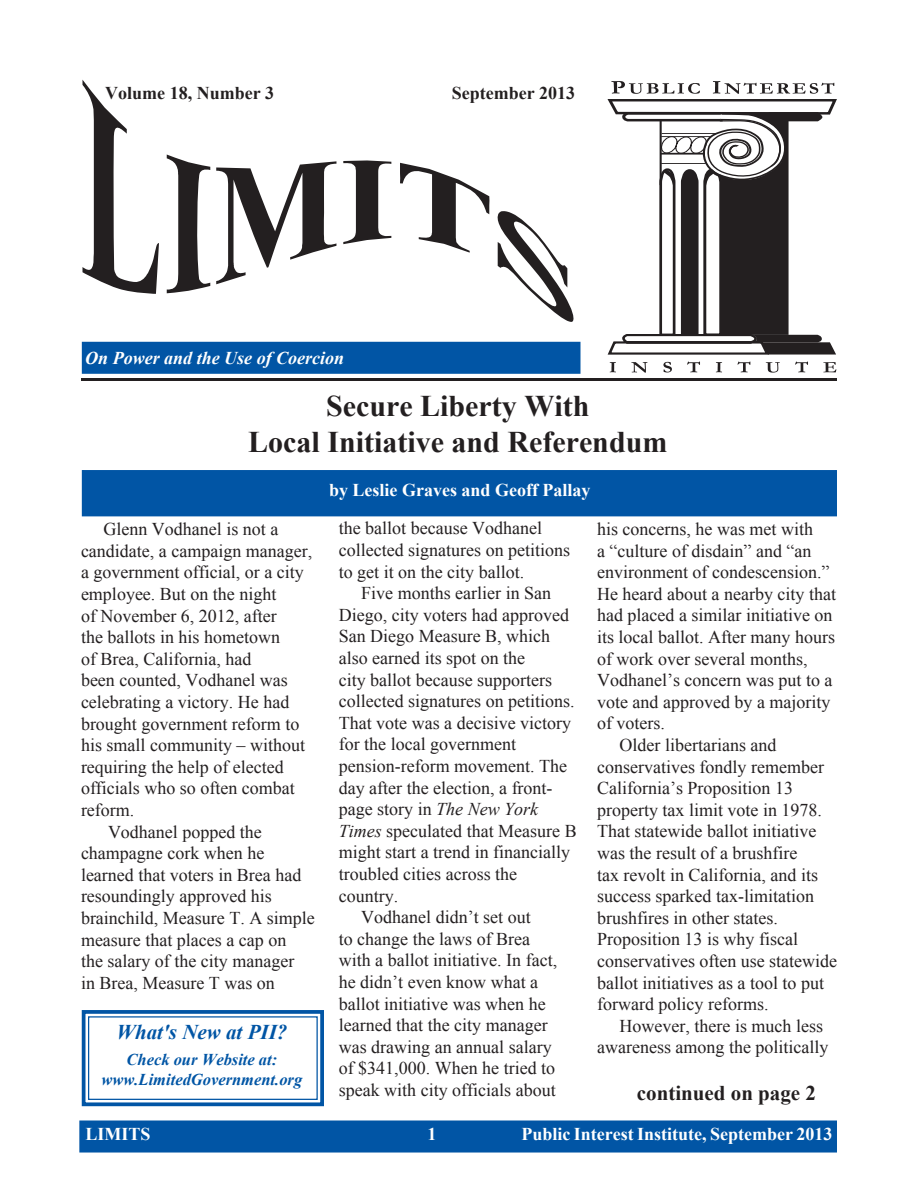
<style>
.page{position:relative;width:918px;height:1188px;background:#fff}
.page>*{position:absolute;margin:0;border:0;box-sizing:border-box;transform-origin:0 0}
.t1{font:700 30px "Times New Roman";color:#231f20}
.t2{font:700 21px "Times New Roman";color:#231f20}
.t3{font:italic 700 21px "Times New Roman";color:#0155a5}
.t4{font:18px/21.6px "Times New Roman";color:#231f20}
.t5{font:700 18px "Times New Roman";color:#fff}
.t6{font:700 18px "Times New Roman";color:#231f20}
.t7{font:italic 700 18px "Times New Roman";color:#fff}
.t8{font:italic 700 16.5px "Times New Roman";color:#0155a5}
.s1{font-style:italic}
</style>
<div class="page">
<div style="left:80px;top:1121px;width:756px;height:31px;background:#0155a5"></div>
<div style="left:79px;top:1120px;width:758px;height:33px;border:2px solid #0155a5"></div>
<div style="left:83px;top:343px;width:497px;height:30px;background:#0155a5"></div>
<div style="left:82px;top:342px;width:498px;height:32px;border:2px solid #0155a5"></div>
<div style="left:83px;top:471px;width:753px;height:45px;background:#0155a5"></div>
<div style="left:82px;top:470px;width:755px;height:46px;border:2px solid #0155a5"></div>
<hr style="left:81px;top:378px;width:756px;height:3px;background:#231f20">
<svg style="left:81px;top:1010px;width:243px;height:97px"></svg>
<div style="left:88px;top:1016px;width:230px;height:84px;border:1px solid #0155a5"></div>
<svg style="left:610px;top:362px;width:6px;height:10px"></svg>
<svg style="left:631px;top:362px;width:16px;height:11px"></svg>
<svg style="left:663px;top:362px;width:9px;height:10px"></svg>
<svg style="left:687px;top:362px;width:13px;height:10px"></svg>
<svg style="left:716px;top:362px;width:6px;height:10px"></svg>
<svg style="left:737px;top:362px;width:13px;height:10px"></svg>
<svg style="left:766px;top:362px;width:14px;height:11px"></svg>
<svg style="left:795px;top:362px;width:13px;height:10px"></svg>
<svg style="left:823px;top:362px;width:13px;height:10px"></svg>
<svg style="left:607px;top:81px;width:230px;height:274px"></svg>
<svg style="left:82px;top:80px;width:77px;height:214px"></svg>
<svg style="left:167px;top:155px;width:43px;height:138px"></svg>
<svg style="left:216px;top:161px;width:120px;height:123px"></svg>
<svg style="left:343px;top:160px;width:48px;height:84px"></svg>
<svg style="left:400px;top:163px;width:174px;height:159px"></svg>
<p class="t6" style="left:105px;top:81px;width:170px">Volume 1 8, Number 3</p>
<p class="t6" style="left:452px;top:81px;width:125px">September 2013</p>
<p class="t7" style="left:85px;top:346px;width:261px">On Power and the Use of Coercion</p>
<p class="t1" style="left:326px;top:386px;width:265px">Secure Liberty With</p>
<p class="t1" style="left:248px;top:422px;width:421px">Local Initiative and Referendum</p>
<p class="t4" style="left:81px;top:518px;width:233px;text-indent:22px">Glenn Vodhanel is not a candidate, a campaign manager, a government official, or a city employee. But on the night<br>of November 6, 2012, after<br>the ballots in his hometown<br>of Brea, California, had<br>been counted, Vodhanel was celebrating a victory. He had brought government reform to his small community – without requiring the help of elected officials who so often combat reform.</p>
<p class="t4" style="left:81px;top:821px;width:235px;text-indent:27px">Vodhanel popped the champagne cork when he learned that voters in Brea had resoundingly approved his brainchild, Measure T. A simple measure that places a cap on<br>the salary of the city manager<br>in Brea, Measure T was on</p>
<p class="t3" style="left:116px;top:1017px;width:172px">What's New at PII?</p>
<p class="t8" style="left:127px;top:1048px;width:152px">Check our Website at:</p>
<p class="t8" style="left:102px;top:1068px;width:202px">www.LimitedGovernment.org</p>
<p class="t5" style="left:329px;top:477px;width:263px">by Leslie Graves and Geoff Pallay</p>
<p class="t4" style="left:339px;top:517px;width:233px">the ballot because Vodhanel collected signatures on petitions to get it on the city ballot.</p>
<p class="t4" style="left:339px;top:582px;width:239px;text-indent:22px">Five months earlier in San<br>Diego, city voters had approved<br>San Diego Measure B, which also earned its spot on the<br>city ballot because supporters collected signatures on petitions.<br>That vote was a decisive victory for the local government pension-reform movement. The day after the election, a front&shy;page story in <span class="s1">The New York<br>Times</span> speculated that Measure B might start a trend in financially troubled cities across the country.</p>
<p class="t4" style="left:339px;top:906px;width:220px;text-indent:22px">Vodhanel didn’t set out<br>to change the laws of Brea with a ballot initiative. In fact, he didn’t even know what a ballot initiative was when he learned that the city manager was drawing an annual salary of $341,000. When he tried to speak with city officials about</p>
<p class="t4" style="left:597px;top:518px;width:240px">his concerns, he was met with<br>a “culture of disdain” and “an environment of condescension.”<br>He heard about a nearby city that had placed a similar initiative on its local ballot. After many hours of work over several months,<br>Vodhanel’s concern was put to a vote and approved by a majority of voters.</p>
<p class="t4" style="left:597px;top:734px;width:241px;text-indent:22px">Older libertarians and conservatives fondly remember<br>California’s Proposition 13 property tax limit vote in 1978.<br>That statewide ballot initiative was the result of a brushfire<br>tax revolt in California, and its success sparked tax-limitation brushfires in other states.<br>Proposition 13 is why fiscal conservatives often use statewide ballot initiatives as a tool to put forward policy reforms.</p>
<p class="t4" style="left:597px;top:1015px;width:233px;text-indent:22px">However, there is much less awareness among the politically</p>
<p class="t2" style="left:637px;top:1079px;width:181px">continued on page 2</p>
<p class="t5" style="left:86px;top:1121px;width:67px">LIMITS</p>
<p class="t5" style="left:521px;top:1121px;width:313px">Public Interest Institute, September 2013</p>
</div>
